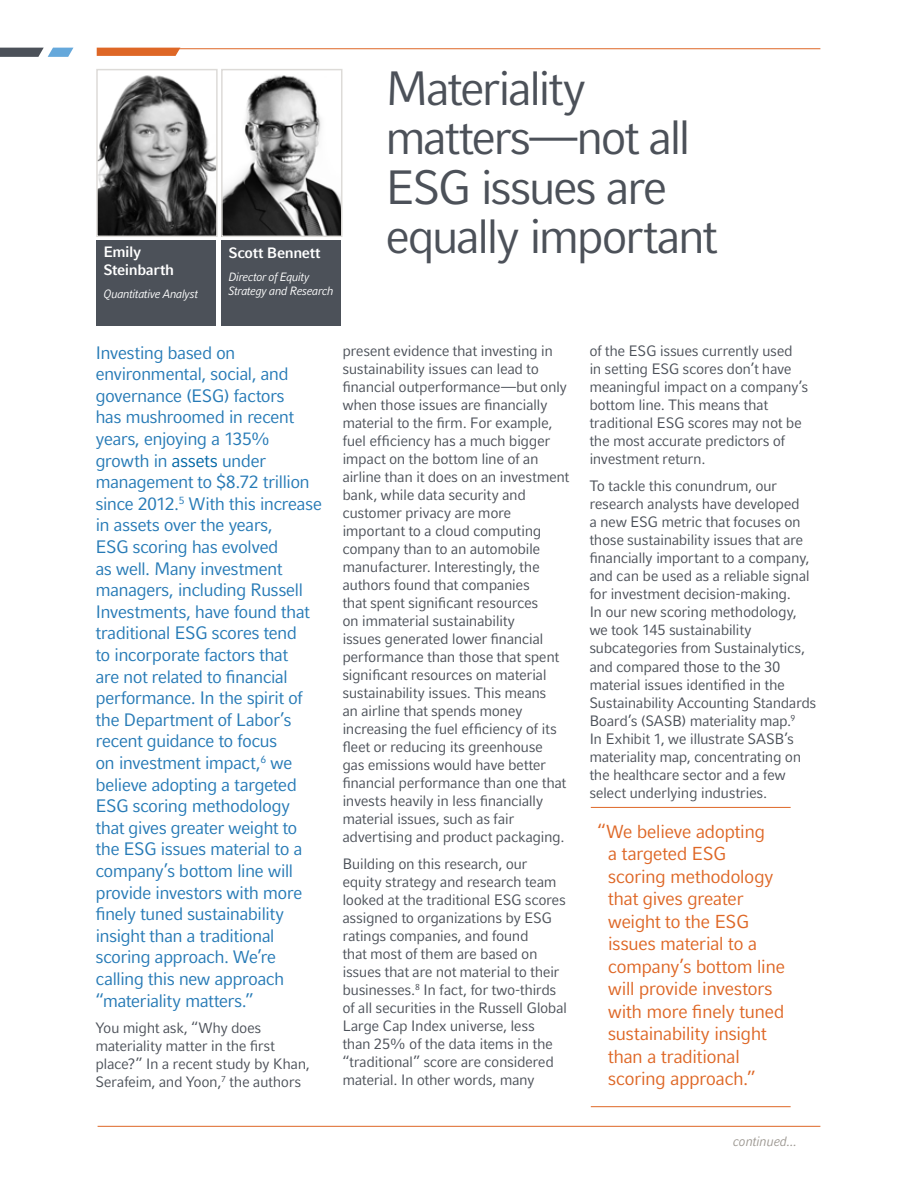
<style>
.page{position:relative;width:918px;height:1188px;background:#fff}
.page>*{position:absolute;margin:0;border:0;box-sizing:border-box;transform-origin:0 0}
.t1{font:48px/49.5px "Compatil Fact LT Pro";letter-spacing:-.065em;color:#4c5159}
.t2{font:18.75px/22.5px "Compatil Fact LT Pro";letter-spacing:-.035em;color:#de6726}
.t3{font:18px/21.6px "Compatil Fact LT Pro";letter-spacing:-.04em;color:#267ab6}
.t4{font:15px/18px "Compatil Fact LT Pro";letter-spacing:-.03em;color:#4c5159}
.t5{font:700 15px/18px "Compatil Fact LT Pro";letter-spacing:-.025em;color:#fff}
.t6{font:italic 13.5px "Compatil Fact LT Pro";letter-spacing:-.03em;color:#9e9993}
.t7{font:italic 12px/14.4px "Compatil Fact LT Pro";letter-spacing:-.045em;color:#fff}
.s1{color:#0067a6}
.s2{font-size:15.75px}
</style>
<div class="page">
<svg style="left:0;top:48px;width:73px;height:9px"></svg>
<div style="left:96px;top:240px;width:120px;height:86px;background:#4c5159"></div>
<img style="left:99px;top:75px;width:116px;height:159px">
<div style="left:96px;top:69px;width:122px;height:168px;border:2px solid #dddbd8"></div>
<div style="left:221px;top:240px;width:120px;height:86px;background:#4c5159"></div>
<img style="left:224px;top:75px;width:115px;height:159px">
<div style="left:221px;top:69px;width:121px;height:168px;border:2px solid #dddbd8"></div>
<svg style="left:96px;top:47px;width:86px;height:9px"></svg>
<hr style="left:98px;top:48px;width:722px;height:1px;background:#de6726">
<hr style="left:591px;top:807px;width:200px;height:1px;background:#de6726">
<hr style="left:591px;top:1106px;width:200px;height:1px;background:#de6726">
<hr style="left:98px;top:1126px;width:722px;height:1px;background:#de6726">
<p class="t5" style="left:103px;top:243px;width:72px">Emily<br>Steinbarth</p>
<p class="t7" style="left:103px;top:287px;width:96px">Quantitative Analyst</p>
<p class="t5" style="left:228px;top:244px;width:94px">Scott Bennett</p>
<p class="t7" style="left:228px;top:270px;width:107px">Director of Equity<br>Strategy and Research</p>
<h1 class="t1" style="left:385px;top:64px;width:308px">Materiality matters—not all<br>ESG issues are</h1>
<h1 class="t1" style="left:385px;top:212px;width:334px">equally important</h1>
<p class="t3" style="left:95px;top:342px;width:228px">Investing based on environmental, social, and governance (ESG) factors<br>has mushroomed in recent years, enjoying a 135% growth in <span class="s1">assets</span> under management to $8.72 trillion since 2012.<sup>5</sup> With this increase in assets over the years,<br>ESG scoring has evolved<br>as well. Many investment managers, including Russell<br>Investments, have found that traditional ESG scores tend<br>to incorporate factors that<br>are not related to financial performance. In the spirit of the Department of Labor’s recent guidance to focus<br>on investment impact,<sup>6</sup> we believe adopting a targeted<br>ESG scoring methodology that gives greater weight to the ESG issues material to a company’s bottom line will provide investors with more finely tuned sustainability insight than a traditional scoring approach. We’re calling this new approach “materiality matters.”</p>
<p class="t4" style="left:95px;top:1019px;width:216px">You might ask, “Why does materiality matter in the first place?” In a recent study by Khan,<br>Serafeim, and Yoon,<sup>7</sup> the authors</p>
<p class="t4" style="left:342px;top:342px;width:229px">present evidence that investing in sustainability issues can lead to financial outperformance—but only when those issues are financially material to the firm. For example, fuel efficiency has a much bigger impact on the bottom line of an airline than it does on an investment bank, while data security and customer privacy are more important to a cloud computing company than to an automobile manufacturer. Interestingly, the authors found that companies<br>that spent significant resources<br>on immaterial sustainability<br>issues generated lower financial performance than those that spent significant resources on material sustainability issues. This means<br>an airline that spends money increasing the fuel efficiency of its fleet or reducing its greenhouse<br>gas emissions would have better financial performance than one that invests heavily in less financially material issues, such as fair advertising and product packaging.</p>
<p class="t4" style="left:342px;top:855px;width:226px">Building on this research, our equity strategy and research team looked at the traditional ESG scores assigned to organizations by ESG ratings companies, and found<br>that most of them are based on issues that are not material to their businesses.<sup>8</sup> In fact, for two-thirds of all securities in the Russell Global Large Cap Index universe, less<br>than 25% of the data items in the “traditional” score are considered material. In other words, many</p>
<p class="t4" style="left:589px;top:342px;width:220px">of the ESG issues currently used in setting ESG scores don’t have meaningful impact on a company’s bottom line. This means that traditional ESG scores may not be the most accurate predictors of investment return.</p>
<p class="t4" style="left:589px;top:477px;width:229px">To tackle this conundrum, our research analysts have developed<br>a new ESG metric that focuses on those sustainability issues that are financially important to a company, and can be used as a reliable signal for investment decision-making.<br>In our new scoring methodology, we took 145 sustainability subcategories from Sustainalytics, and compared <span class="s2">those to the</span> 30 material issues identified in the Sustainability Accounting Standards Board’s (SASB) materiality map.<sup>9<br></sup>In Exhibit 1, we illustrate SASB’s materiality map, concentrating on the healthcare sector and a few select underlying industries.</p>
<p class="t2" style="left:608px;top:820px;width:179px;text-indent:-11px">“We believe adopting<br>a targeted ESG scoring methodology that gives greater weight to the ESG issues material to a company’s bottom line will provide investors with more finely tuned sustainability insight than a traditional scoring approach.”</p>
<p class="t6" style="left:733px;top:1134px;width:65px">continued...</p>
</div>
